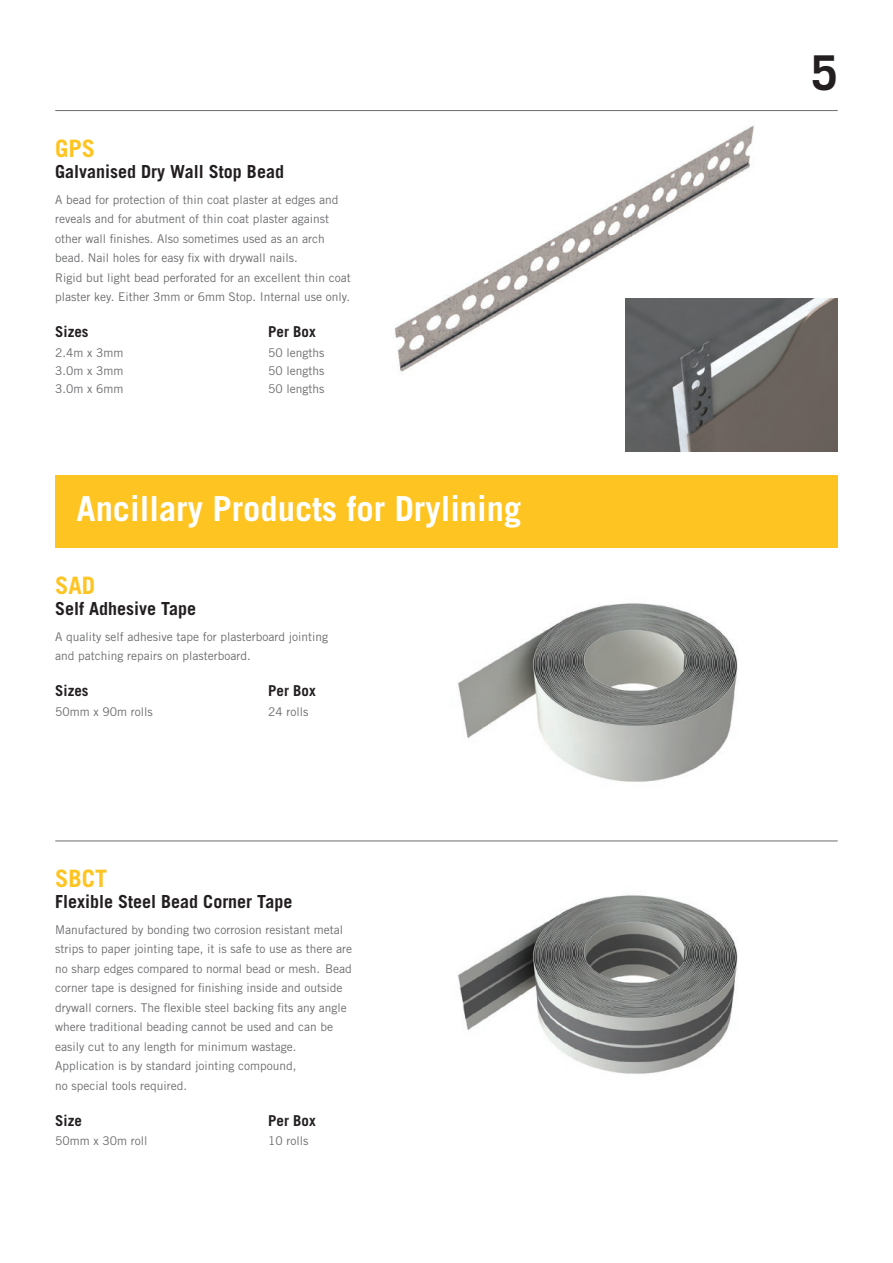
<style>
.page{position:relative;width:893px;height:1263px;background:#fff}
.page>*{position:absolute;margin:0;border:0;box-sizing:border-box;transform-origin:0 0}
.t1{font:700 48px "Trade Gothic LT Std";color:#231f20}
.t2{font:700 34.5px "Trade Gothic LT Std";color:#fff}
.t3{font:700 24px "Trade Gothic LT Std";color:#fec422}
.t4{font:700 18px "Trade Gothic LT Std";color:#231f20}
.t5{font:700 15px "Trade Gothic LT Std";color:#231f20}
.t6{font:12px/19.5px "Trade Gothic LT Std";color:#6c6d70}
</style>
<div class="page">
<img style="left:394px;top:125px;width:400px;height:247px">
<img style="left:457px;top:895px;width:281px;height:179px">
<img style="left:457px;top:603px;width:281px;height:179px">
<hr style="left:55px;top:840px;width:783px;height:1px;background:#6c6d70">
<img style="left:625px;top:299px;width:213px;height:152px">
<div style="left:55px;top:476px;width:783px;height:72px;background:#fec422"></div>
<hr style="left:55px;top:110px;width:783px;height:1px;background:#6c6d70">
<p class="t3" style="left:55px;top:133px;width:42px">GPS</p>
<p class="t4" style="left:55px;top:161px;width:230px">Galvanised Dry Wall Stop Bead</p>
<p class="t6" style="left:55px;top:190px;width:297px">A bead for protection of thin coat plaster at edges and reveals and for abutment of thin coat plaster against other wall finishes. Also sometimes used as an arch bead. Nail holes for easy fix with drywall nails.<br>Rigid but light bead perforated for an excellent thin coat plaster key. Either 3mm or 6mm Stop. Internal use only.</p>
<p class="t5" style="left:55px;top:323px;width:35px">Sizes</p>
<p class="t5" style="left:268px;top:323px;width:49px">Per Box</p>
<p class="t6" style="left:55px;top:343px;width:70px">2.4m x 3mm</p>
<p class="t6" style="left:268px;top:343px;width:58px">50 lengths</p>
<p class="t6" style="left:55px;top:361px;width:70px">3.0m x 3mm</p>
<p class="t6" style="left:268px;top:361px;width:58px">50 lengths</p>
<p class="t6" style="left:55px;top:379px;width:70px">3.0m x 6mm</p>
<p class="t6" style="left:268px;top:379px;width:58px">50 lengths</p>
<p class="t2" style="left:77px;top:488px;width:446px">Ancillary Products for Drylining</p>
<p class="t3" style="left:55px;top:570px;width:42px">SAD</p>
<p class="t4" style="left:55px;top:598px;width:143px">Self Adhesive Tape</p>
<p class="t6" style="left:55px;top:627px;width:274px">A quality self adhesive tape for plasterboard jointing and patching repairs on plasterboard.</p>
<p class="t5" style="left:55px;top:682px;width:35px">Sizes</p>
<p class="t5" style="left:268px;top:682px;width:49px">Per Box</p>
<p class="t6" style="left:55px;top:702px;width:99px">50mm x 90m rolls</p>
<p class="t6" style="left:268px;top:702px;width:42px">24 rolls</p>
<p class="t3" style="left:55px;top:863px;width:54px">SBCT</p>
<p class="t4" style="left:55px;top:891px;width:239px">Flexible Steel Bead Corner Tape</p>
<p class="t6" style="left:55px;top:920px;width:298px">Manufactured by bonding two corrosion resistant metal strips to paper jointing tape, it is safe to use as there are no sharp edges compared to normal bead or mesh. Bead corner tape is designed for finishing inside and outside drywall corners. The flexible steel backing fits any angle where traditional beading cannot be used and can be easily cut to any length for minimum wastage.<br>Application is by standard jointing compound,<br>no special tools required.</p>
<p class="t5" style="left:55px;top:1111px;width:28px">Size</p>
<p class="t5" style="left:268px;top:1111px;width:49px">Per Box</p>
<p class="t6" style="left:55px;top:1131px;width:94px">50mm x 30m roll</p>
<p class="t6" style="left:268px;top:1131px;width:42px">10 rolls</p>
<h1 class="t1" style="left:811px;top:43px;width:28px">5</h1>
</div>
